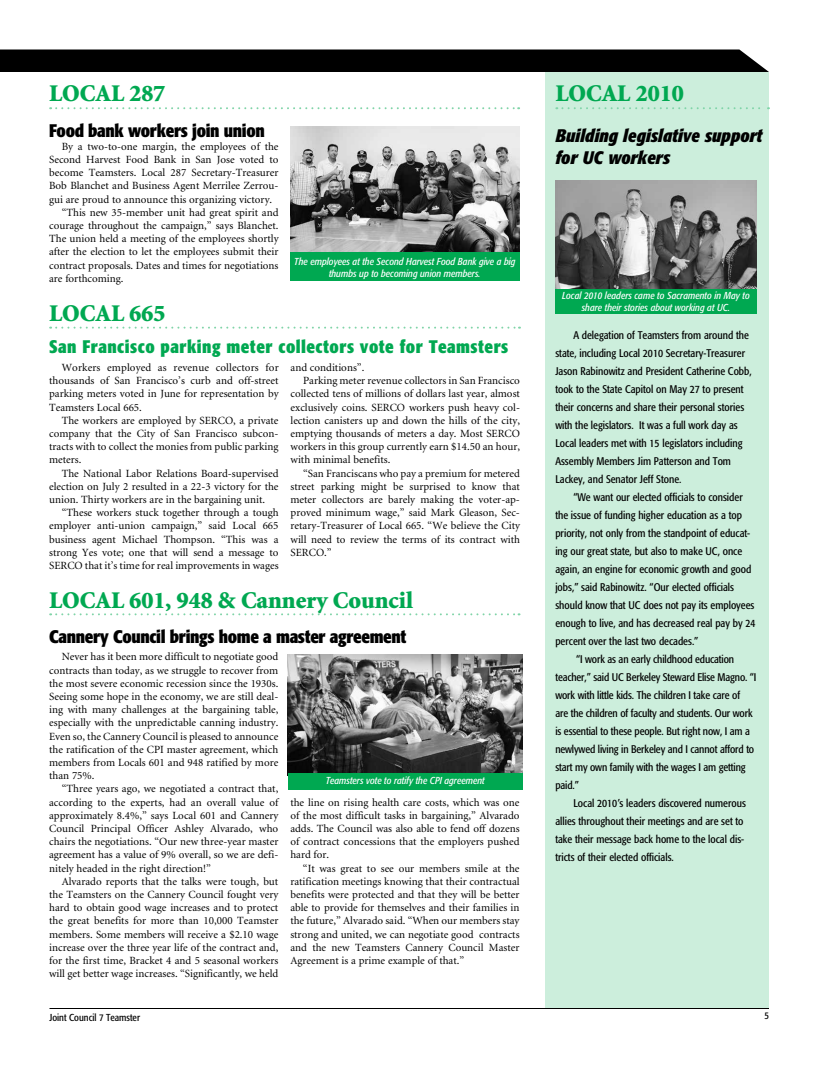
<style>
.page{position:relative;width:819px;height:1080px;background:#fff}
.page>*{position:absolute;margin:0;border:0;box-sizing:border-box;transform-origin:0 0}
.t1{font:900 24px "Minion";color:#00a851}
.t2{font:700 condensed 18px "Formata";letter-spacing:-.02em;color:#000}
.t3{font:700 condensed 18px "Formata";letter-spacing:.025em;color:#00a851}
.t4{font:italic 700 condensed 18px/22px "Formata";color:#000}
.t5{font:11px/13.2px "Minion";color:#000;text-align:justify}
.t6{font:condensed 11px/18px "Formata";color:#000}
.t7{font:italic condensed 10px/12px "Formata";color:#fff;text-align:center}
.t8{font:condensed 10px "Formata";color:#000}
</style>
<div class="page">
<div style="left:545px;top:72px;width:224px;height:936px;background:#cceedc"></div>
<hr style="left:50px;top:1008px;width:719px;height:1px;background:#000">
<div style="left:0;top:50px;width:769px;height:22px;background:#000"></div>
<svg style="left:50px;top:327px;width:470px;height:2px"></svg>
<svg style="left:556px;top:107px;width:213px;height:2px"></svg>
<svg style="left:50px;top:613px;width:470px;height:2px"></svg>
<svg style="left:50px;top:107px;width:469px;height:2px"></svg>
<img style="left:288px;top:655px;width:234px;height:118px">
<div style="left:288px;top:773px;width:234px;height:17px;background:#00a851"></div>
<img style="left:290px;top:127px;width:230px;height:126px">
<img style="left:555px;top:181px;width:201px;height:108px">
<div style="left:290px;top:253px;width:230px;height:28px;background:#00a851"></div>
<div style="left:555px;top:289px;width:201px;height:25px;background:#00a851"></div>
<h1 class="t1" style="left:49px;top:82px;width:118px">LOCAL 287</h1>
<h2 class="t2" style="left:49px;top:119px;width:217px">Food bank workers join union</h2>
<p class="t5" style="left:62px;top:140px;width:218px">By a two-to-one margin, the employees of the</p>
<p class="t5" style="left:49px;top:153px;width:231px">Second Harvest Food Bank in San Jose voted to</p>
<p class="t5" style="left:49px;top:166px;width:231px">become Teamsters. Local 287 Secretary-Treasurer</p>
<p class="t5" style="left:49px;top:180px;width:231px">Bob Blanchet and Business Agent Merrilee Zerrou-</p>
<p class="t5" style="left:49px;top:193px;width:225px">gui are proud to announce this organizing victory.</p>
<p class="t5" style="left:62px;top:206px;width:218px">“This new 35-member unit had great spirit and</p>
<p class="t5" style="left:49px;top:219px;width:231px">courage throughout the campaign,” says Blanchet.</p>
<p class="t5" style="left:49px;top:232px;width:231px">The union held a meeting of the employees shortly</p>
<p class="t5" style="left:49px;top:246px;width:231px">after the election to let the employees submit their</p>
<p class="t5" style="left:49px;top:259px;width:231px">contract proposals. Dates and times for negotiations</p>
<p class="t5" style="left:49px;top:272px;width:76px">are forthcoming.</p>
<p class="t7" style="left:294px;top:255px;width:223px">The employees at the Second Harvest Food Bank give a big thumbs up to becoming union members.</p>
<h1 class="t1" style="left:49px;top:301px;width:118px">LOCAL 665</h1>
<h2 class="t3" style="left:49px;top:336px;width:461px">San Francisco parking meter collectors vote for Teamsters</h2>
<p class="t5" style="left:49px;top:361px;width:231px;text-indent:13px">Workers employed as revenue collectors for thousands of San Francisco’s curb and off-street parking meters voted in June for representation by Teamsters Local 665.</p>
<p class="t5" style="left:49px;top:414px;width:231px;text-indent:13px">The workers are employed by SERCO, a private company that the City of San Francisco subcon&shy;tracts with to collect the monies from public parking meters.</p>
<p class="t5" style="left:49px;top:467px;width:231px;text-indent:13px">The National Labor Relations Board-supervised election on July 2 resulted in a 22-3 victory for the union. Thirty workers are in the bargaining unit.</p>
<p class="t5" style="left:49px;top:507px;width:231px;text-indent:13px">“These workers stuck together through a tough employer anti-union campaign,” said Local 665 business agent Michael Thompson. “This was a strong Yes vote; one that will send a message to SERCO that it’s time for real improvements in wages</p>
<p class="t5" style="left:291px;top:361px;width:75px">and conditions”.</p>
<p class="t5" style="left:303px;top:375px;width:218px">Parking meter revenue collectors in San Francisco</p>
<p class="t5" style="left:291px;top:388px;width:231px">collected tens of millions of dollars last year, almost</p>
<p class="t5" style="left:291px;top:401px;width:231px">exclusively coins. SERCO workers push heavy col-</p>
<p class="t5" style="left:291px;top:414px;width:231px">lection canisters up and down the hills of the city,</p>
<p class="t5" style="left:291px;top:427px;width:231px">emptying thousands of meters a day. Most SERCO</p>
<p class="t5" style="left:291px;top:441px;width:231px">workers in this group currently earn $14.50 an hour,</p>
<p class="t5" style="left:291px;top:454px;width:101px">with minimal benefits.</p>
<p class="t5" style="left:303px;top:467px;width:218px">“San Franciscans who pay a premium for metered</p>
<p class="t5" style="left:291px;top:480px;width:231px">street parking might be surprised to know that</p>
<p class="t5" style="left:291px;top:493px;width:231px">meter collectors are barely making the voter-ap-</p>
<p class="t5" style="left:291px;top:507px;width:231px">proved minimum wage,” said Mark Gleason, Sec-</p>
<p class="t5" style="left:291px;top:520px;width:231px">retary-Treasurer of Local 665. “We believe the City</p>
<p class="t5" style="left:291px;top:533px;width:231px">will need to review the terms of its contract with</p>
<p class="t5" style="left:291px;top:546px;width:43px">SERCO.”</p>
<h1 class="t1" style="left:49px;top:588px;width:365px">LOCAL 601, 948 &amp; Cannery Council</h1>
<h2 class="t2" style="left:49px;top:625px;width:359px">Cannery Council brings home a master agreement</h2>
<p class="t5" style="left:49px;top:651px;width:231px;text-indent:13px">Never has it been more difficult to negotiate good contracts than today, as we struggle to recover from the most severe economic recession since the 1930s.<br>Seeing some hope in the economy, we are still deal&shy;ing with many challenges at the bargaining table, especially with the unpredictable canning industry.<br>Even so, the Cannery Council is pleased to announce the ratification of the CPI master agreement, which members from Locals 601 and 948 ratified by more than 75%.</p>
<p class="t5" style="left:49px;top:783px;width:231px;text-indent:13px">“Three years ago, we negotiated a contract that, according to the experts, had an overall value of approximately 8.4%,” says Local 601 and Cannery Council Principal Officer Ashley Alvarado, who chairs the negotiations. “Our new three-year master agreement has a value of 9% overall, so we are defi&shy;nitely headed in the right direction!”</p>
<p class="t5" style="left:49px;top:875px;width:231px;text-indent:13px">Alvarado reports that the talks were tough, but the Teamsters on the Cannery Council fought very hard to obtain good wage increases and to protect the great benefits for more than 10,000 Teamster members. Some members will receive a $2.10 wage increase over the three year life of the contract and, for the first time, Bracket 4 and 5 seasonal workers will get better wage increases. “Significantly, we held</p>
<p class="t7" style="left:326px;top:775px;width:161px">Teamsters vote to ratify the CPI agreement</p>
<p class="t5" style="left:290px;top:796px;width:231px">the line on rising health care costs, which was one of the most difficult tasks in bargaining,” Alvarado adds. The Council was also able to fend off dozens of contract concessions that the employers pushed hard for.</p>
<p class="t5" style="left:290px;top:862px;width:231px;text-indent:13px">“It was great to see our members smile at the ratification meetings knowing that their contractual benefits were protected and that they will be better able to provide for themselves and their families in the future,” Alvarado said. “When our members stay strong and united, we can negotiate good contracts and the new Teamsters Cannery Council Master Agreement is a prime example of that.”</p>
<h1 class="t1" style="left:555px;top:82px;width:130px">LOCAL 2010</h1>
<h2 class="t4" style="left:555px;top:124px;width:208px">Building legislative support for UC workers</h2>
<p class="t7" style="left:562px;top:290px;width:189px">Local 2010 leaders came to Sacramento in May to share their stories about working at UC.</p>
<p class="t6" style="left:555px;top:327px;width:198px;text-indent:18px">A delegation of Teamsters from around the state, including Local 2010 Secretary-Treasurer Jason Rabinowitz and President Catherine Cobb, took to the State Capitol on May 27 to present their concerns and share their personal stories with the legislators. It was a full work day as Local leaders met with 15 legislators including Assembly Members Jim Patterson and Tom Lackey, and Senator Jeff Stone.</p>
<p class="t6" style="left:573px;top:489px;width:171px">“We want our elected officials to consider</p>
<p class="t6" style="left:555px;top:507px;width:188px">the issue of funding higher education as a top</p>
<p class="t6" style="left:555px;top:525px;width:196px">priority, not only from the standpoint of educat-</p>
<p class="t6" style="left:555px;top:543px;width:188px">ing our great state, but also to make UC, once</p>
<p class="t6" style="left:555px;top:561px;width:197px">again, an engine for economic growth and good</p>
<p class="t6" style="left:555px;top:579px;width:180px">jobs,” said Rabinowitz. “Our elected officials</p>
<p class="t6" style="left:555px;top:597px;width:201px">should know that UC does not pay its employees</p>
<p class="t6" style="left:555px;top:615px;width:202px">enough to live, and has decreased real pay by 24</p>
<p class="t6" style="left:555px;top:633px;width:145px">percent over the last two decades.”</p>
<p class="t6" style="left:576px;top:651px;width:160px">“I work as an early childhood education</p>
<p class="t6" style="left:555px;top:669px;width:203px">teacher,” said UC Berkeley Steward Elise Magno. “I</p>
<p class="t6" style="left:555px;top:687px;width:186px">work with little kids. The children I take care of</p>
<p class="t6" style="left:555px;top:705px;width:199px">are the children of faculty and students. Our work</p>
<p class="t6" style="left:555px;top:723px;width:196px">is essential to these people. But right now, I am a</p>
<p class="t6" style="left:555px;top:741px;width:200px">newlywed living in Berkeley and I cannot afford to</p>
<p class="t6" style="left:555px;top:759px;width:192px">start my own family with the wages I am getting</p>
<p class="t6" style="left:555px;top:777px;width:25px">paid.”</p>
<p class="t6" style="left:573px;top:795px;width:174px">Local 2010’s leaders discovered numerous</p>
<p class="t6" style="left:555px;top:813px;width:190px">allies throughout their meetings and are set to</p>
<p class="t6" style="left:555px;top:831px;width:190px">take their message back home to the local dis-</p>
<p class="t6" style="left:555px;top:849px;width:120px">tricts of their elected officials.</p>
<p class="t8" style="left:50px;top:1011px;width:92px">Joint Council 7 Teamster</p>
<p class="t8" style="left:764px;top:1010px;width:6px">5</p>
</div>
